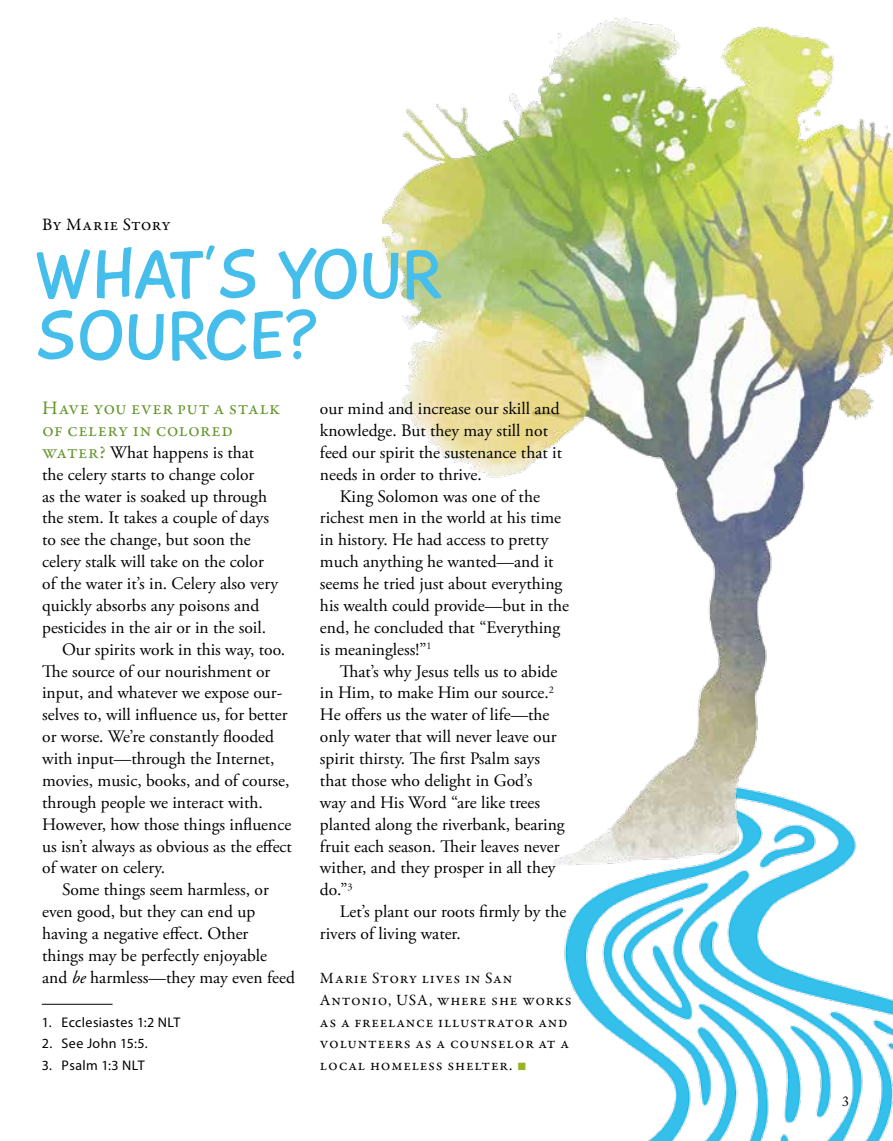
<style>
.page{position:relative;width:893px;height:1141px;background:#fff}
.page>*{position:absolute;margin:0;border:0;box-sizing:border-box;transform-origin:0 0}
.t1{font:70.17px/61.2px "Playtime With Hot Toddies";color:#46beec}
.t2{font:19.25px/21.9px "Garamond Premr Pro";letter-spacing:.02em;color:#65952d}
.t3{font:17.5px/21.9px "Adobe Garamond Pro";color:#000}
.t4{font:17.5px "Garamond Premr Pro";letter-spacing:.03em;color:#000}
.t5{font:15.75px/21.9px "Garamond Premr Pro";letter-spacing:.05em;color:#000}
.t6{font:14px "Myriad Pro";letter-spacing:.025em;color:#000}
.t7{font:14px "Adobe Caslon Pro";color:#000}
.s1{font-family:"Garamond Premr Pro";font-size:19.25px;color:#65952d}
.s2{font-style:italic}
.s3{font-family:"Arial";color:#98b427}
</style>
<div class="page">
<img style="left:564px;top:866px;width:329px;height:275px">
<img style="left:382px;top:18px;width:511px;height:848px">
<hr style="left:42px;top:1004px;width:71px;height:1px;background:#000">
<p class="t4" style="left:42px;top:214px;width:130px">By Marie Story</p>
<h1 class="t1" style="left:35px;top:245px;width:408px">WHAT’S YOUR<br>SOURCE?</h1>
<p class="t2" style="left:42px;top:398px;width:240px">Have you ever put a stalk of celery in colored</p>
<p class="t3" style="left:42px;top:442px;width:214px"><span class="s1">water?</span> What happens is that</p>
<p class="t3" style="left:42px;top:464px;width:214px">the celery starts to change color</p>
<p class="t3" style="left:42px;top:486px;width:226px">as the water is soaked up through</p>
<p class="t3" style="left:42px;top:508px;width:228px">the stem. It takes a couple of days</p>
<p class="t3" style="left:42px;top:529px;width:210px">to see the change, but soon the</p>
<p class="t3" style="left:42px;top:551px;width:223px">celery stalk will take on the color</p>
<p class="t3" style="left:42px;top:573px;width:238px">of the water it’s in. Celery also very</p>
<p class="t3" style="left:42px;top:595px;width:219px">quickly absorbs any poisons and</p>
<p class="t3" style="left:42px;top:617px;width:225px">pesticides in the air or in the soil.</p>
<p class="t3" style="left:62px;top:639px;width:225px">Our spirits work in this way, too.</p>
<p class="t3" style="left:42px;top:661px;width:230px">The source of our nourishment or</p>
<p class="t3" style="left:42px;top:683px;width:242px">input, and whatever we expose our-</p>
<p class="t3" style="left:42px;top:704px;width:247px">selves to, will influence us, for better</p>
<p class="t3" style="left:42px;top:726px;width:233px">or worse. We’re constantly flooded</p>
<p class="t3" style="left:42px;top:748px;width:234px">with input—through the Internet,</p>
<p class="t3" style="left:42px;top:770px;width:249px">movies, music, books, and of course,</p>
<p class="t3" style="left:42px;top:792px;width:222px">through people we interact with.</p>
<p class="t3" style="left:42px;top:814px;width:251px">However, how those things influence</p>
<p class="t3" style="left:42px;top:836px;width:251px">us isn’t always as obvious as the effect</p>
<p class="t3" style="left:42px;top:858px;width:124px">of water on celery.</p>
<p class="t3" style="left:62px;top:879px;width:208px">Some things seem harmless, or</p>
<p class="t3" style="left:42px;top:901px;width:215px">even good, but they can end up</p>
<p class="t3" style="left:42px;top:923px;width:208px">having a negative effect. Other</p>
<p class="t3" style="left:42px;top:945px;width:226px">things may be perfectly enjoyable</p>
<p class="t3" style="left:42px;top:967px;width:254px">and <span class="s2">be</span> harmless—they may even feed</p>
<p class="t6" style="left:42px;top:1013px;width:140px">1. Ecclesiastes 1:2 NLT</p>
<p class="t6" style="left:42px;top:1035px;width:108px">2. See John 15:5.</p>
<p class="t6" style="left:42px;top:1057px;width:105px">3. Psalm 1:3 NLT</p>
<p class="t3" style="left:320px;top:398px;width:244px">our mind and increase our skill and knowledge. But they may still not feed our spirit the sustenance that it needs in order to thrive.</p>
<p class="t3" style="left:320px;top:486px;width:251px;text-indent:20px">King Solomon was one of the richest men in the world at his time in history. He had access to pretty much anything he wanted—and it seems he tried just about everything his wealth could provide—but in the end, he concluded that “Everything is meaningless!”<sup>1</sup></p>
<p class="t3" style="left:320px;top:661px;width:246px;text-indent:20px">That’s why Jesus tells us to abide in Him, to make Him our source.<sup>2<br></sup>He offers us the water of life—the only water that will never leave our spirit thirsty. The first Psalm says that those who delight in God’s<br>way and His Word “are like trees planted along the riverbank, bearing fruit each season. Their leaves never wither, and they prosper in all they do.”<sup>3</sup></p>
<p class="t3" style="left:320px;top:901px;width:248px;text-indent:20px">Let’s plant our roots firmly by the rivers of living water.</p>
<p class="t5" style="left:320px;top:967px;width:253px">Marie Story lives in San<br>Antonio, USA, where she works as a freelance illustrator and volunteers as a counselor at a local homeless shelter. <span class="s3">■</span></p>
<p class="t7" style="left:842px;top:1093px;width:8px">3</p>
</div>
